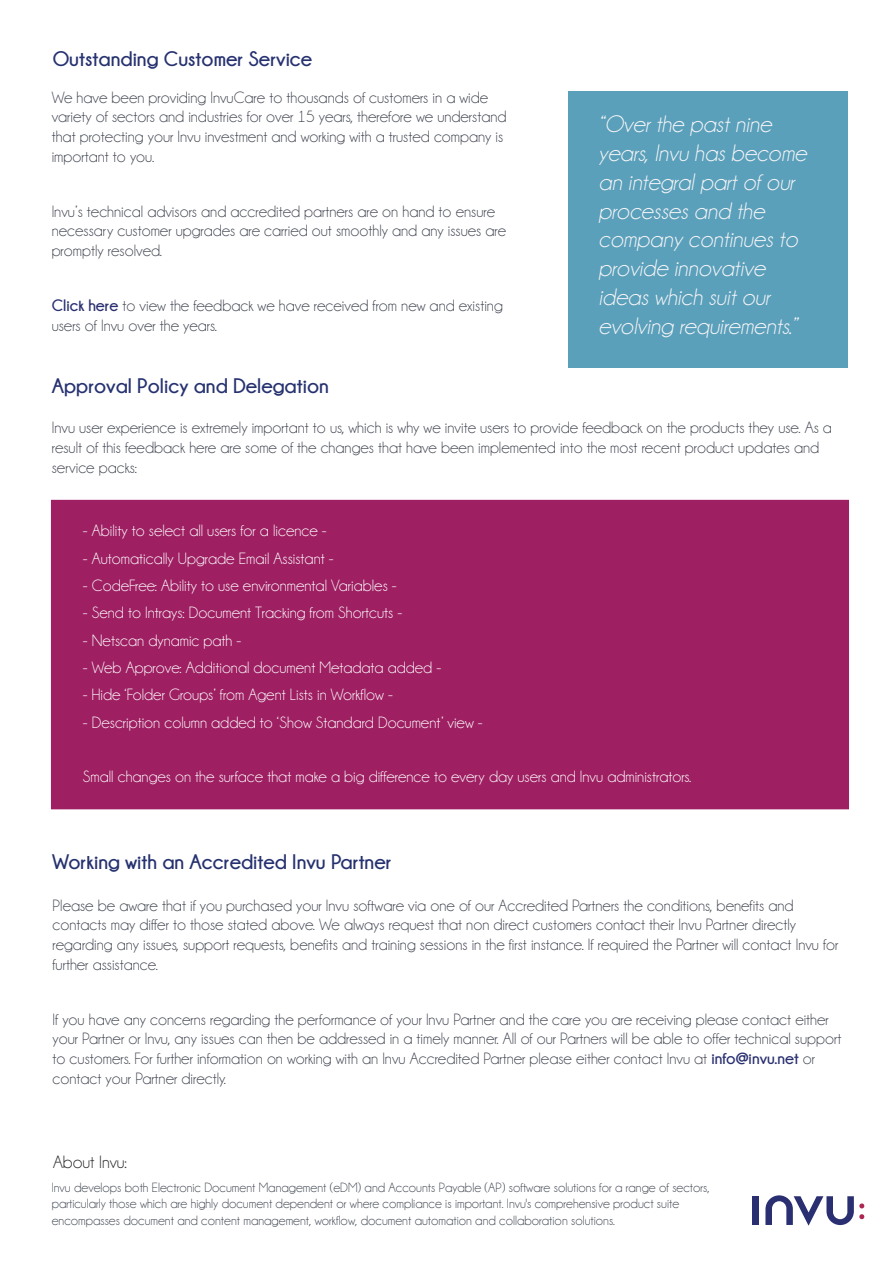
<style>
.page{position:relative;width:893px;height:1263px;background:#fff}
.page>*{position:absolute;margin:0;border:0;box-sizing:border-box;transform-origin:0 0}
.t1{font:italic 24px/28.8px "Champagne&Limousines";color:#f9f6f7}
.t2{font:700 21px "Champagne&Limousines";color:#263170}
.t3{font:700 21px "Champagne&Limousines";color:#25316f}
.t4{font:18px "Champagne&Limousines";color:#231f20}
.t5{font:16.5px/19.8px "Champagne&Limousines";color:#3e434e}
.t6{font:16.5px "Champagne&Limousines";color:#fff}
.t7{font:13.5px/16.2px "Champagne&Limousines";color:#3e444f}
.s1{font-weight:700;color:#292f70}
</style>
<div class="page">
<div style="left:568px;top:91px;width:280px;height:277px;background:#5aa0bb"></div>
<div style="left:51px;top:500px;width:798px;height:309px;background:#9e2063"></div>
<div style="left:753px;top:1196px;width:6px;height:29px;background:#292f70"></div>
<svg style="left:765px;top:1195px;width:99px;height:31px"></svg>
<p class="t2" style="left:53px;top:48px;width:261px">Outstanding Customer Service</p>
<p class="t5" style="left:52px;top:87px;width:456px">We have been providing InvuCare to thousands of customers in a wide variety of sectors and industries for over 15 years, therefore we understand that protecting your Invu investment and working with a trusted company is important to you.</p>
<p class="t5" style="left:52px;top:201px;width:456px">Invu’s technical advisors and accredited partners are on hand to ensure necessary customer upgrades are carried out smoothly and any issues are promptly resolved.</p>
<p class="t5" style="left:52px;top:296px;width:453px"><span class="s1">Click here</span> to view the feedback we have received from new and existing users of Invu over the years.</p>
<p class="t2" style="left:52px;top:374px;width:279px">Approval Policy and Delegation</p>
<h1 class="t1" style="left:598px;top:110px;width:210px">“Over the past nine years, Invu has become an integral part of our processes and the company continues to provide innovative ideas which suit our evolving requirements.”</h1>
<p class="t5" style="left:52px;top:418px;width:782px">Invu user experience is extremely important to us, which is why we invite users to provide feedback on the products they use. As a result of this feedback here are some of the changes that have been implemented into the most recent product updates and service packs:</p>
<p class="t6" style="left:83px;top:523px;width:245px">- Ability to select all users for a licence -</p>
<p class="t6" style="left:83px;top:550px;width:252px">- Automatically Upgrade Email Assistant -</p>
<p class="t6" style="left:83px;top:577px;width:315px">- CodeFree: Ability to use environmental Variables -</p>
<p class="t6" style="left:83px;top:604px;width:321px">- Send to Intrays: Document Tracking from Shortcuts -</p>
<p class="t6" style="left:83px;top:632px;width:160px">- Netscan dynamic path -</p>
<p class="t6" style="left:83px;top:659px;width:360px">- Web Approve: Additional document Metadata added -</p>
<p class="t6" style="left:83px;top:686px;width:311px">- Hide ‘Folder Groups’ from Agent Lists in Workflow -</p>
<p class="t6" style="left:83px;top:714px;width:401px">- Description column added to ‘Show Standard Document’ view -</p>
<p class="t6" style="left:83px;top:768px;width:610px">Small changes on the surface that make a big difference to every day users and Invu administrators.</p>
<p class="t3" style="left:52px;top:850px;width:341px">Working with an Accredited Invu Partner</p>
<p class="t5" style="left:53px;top:895px;width:787px">Please be aware that if you purchased your Invu software via one of our Accredited Partners the conditions, benefits and contacts may differ to those stated above. We always request that non direct customers contact their Invu Partner directly regarding any issues, support requests, benefits and training sessions in the first instance. If required the Partner will contact Invu for further assistance.</p>
<p class="t5" style="left:53px;top:1009px;width:790px">If you have any concerns regarding the performance of your Invu Partner and the care you are receiving please contact either your Partner or Invu, any issues can then be addressed in a timely manner. All of our Partners will be able to offer technical support to customers. For further information on working with an Invu Accredited Partner please either contact Invu at <span class="s1">info@invu.net</span> or contact your Partner directly.</p>
<p class="t4" style="left:53px;top:1153px;width:75px">About Invu:</p>
<p class="t7" style="left:52px;top:1180px;width:659px">Invu develops both Electronic Document Management (eDM) and Accounts Payable (AP) software solutions for a range of sectors, particularly those which are highly document dependent or where compliance is important. Invu's comprehensive product suite encompasses document and content management, workflow, document automation and collaboration solutions.</p>
</div>
